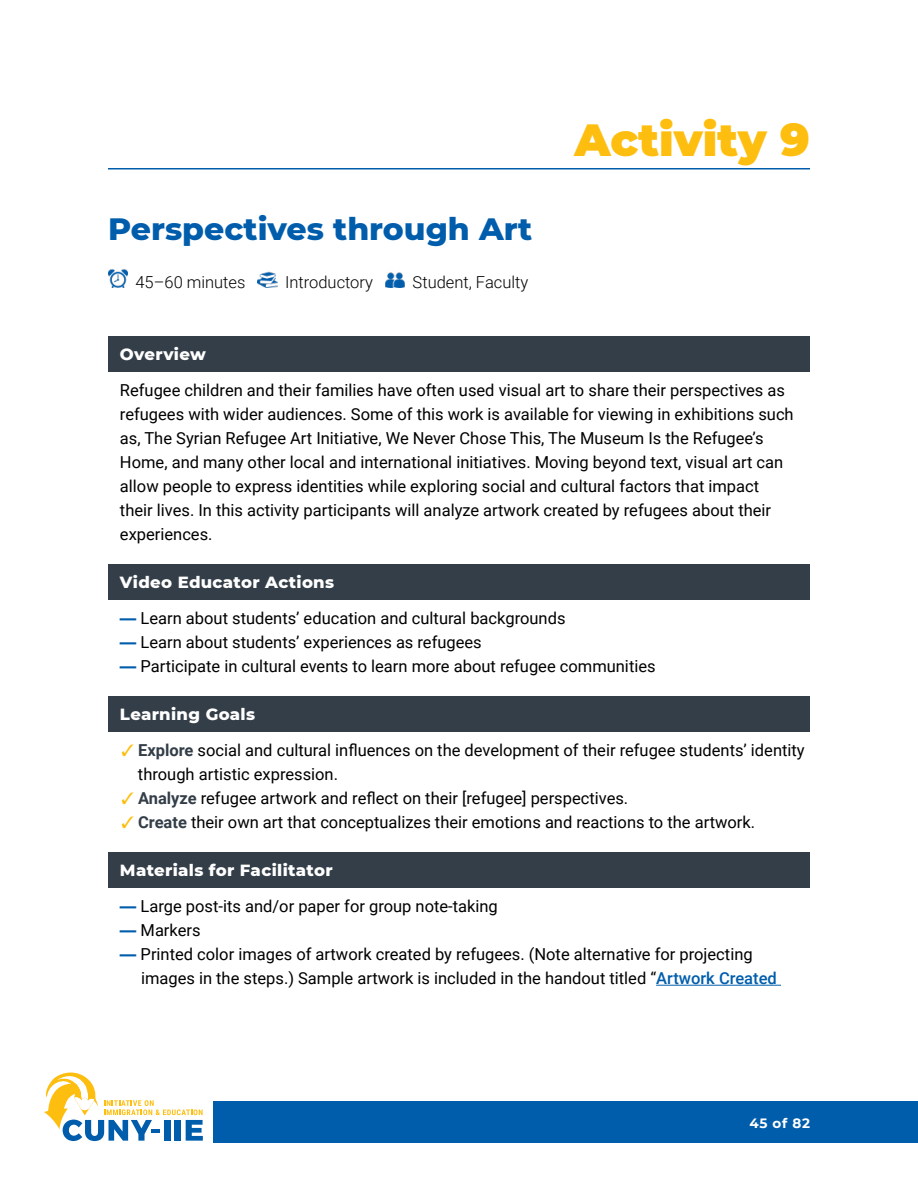
<style>
.page{position:relative;width:918px;height:1188px;background:#fff}
.page>*{position:absolute;margin:0;border:0;box-sizing:border-box;transform-origin:0 0}
.t1{font:900 45px "Montserrat";color:#febe10}
.t2{font:800 31.5px "Montserrat";color:#005dac}
.t3{font:16.5px/24px "Roboto";color:#000}
.t4{font:800 16.5px "Montserrat";letter-spacing:.02em;color:#fff}
.t5{font:300 16.5px "Roboto";color:#000}
.t6{font:700 13.5px "Montserrat";color:#fff}
.s1{font-family:"Montserrat";font-weight:900;color:#005dac}
.s2{color:#febe10}
.s3{font-weight:700;color:#333e48}
.s4{font-weight:500;color:#005dac}
</style>
<div class="page">
<div style="left:213px;top:1101px;width:705px;height:42px;background:#005dac"></div>
<svg style="left:44px;top:1072px;width:159px;height:69px"></svg>
<hr style="left:108px;top:168px;width:702px;height:2px;background:#005dac">
<div style="left:108px;top:336px;width:702px;height:36px;background:#333e48"></div>
<div style="left:108px;top:564px;width:702px;height:36px;background:#333e48"></div>
<div style="left:108px;top:696px;width:702px;height:36px;background:#333e48"></div>
<div style="left:108px;top:852px;width:702px;height:36px;background:#333e48"></div>
<hr style="left:656px;top:985px;width:125px;height:1px;background:#005dac">
<img style="left:108px;top:269px;width:20px;height:19px">
<img style="left:258px;top:271px;width:19px;height:17px">
<img style="left:385px;top:272px;width:20px;height:16px">
<h2 class="t2" style="left:108px;top:206px;width:426px">Perspectives through Art</h2>
<p class="t5" style="left:136px;top:271px;width:111px">45–60 minutes</p>
<p class="t5" style="left:285px;top:271px;width:90px">Introductory</p>
<p class="t5" style="left:413px;top:271px;width:117px">Student, Faculty</p>
<h1 class="t1" style="left:574px;top:106px;width:237px">Activity 9</h1>
<p class="t4" style="left:120px;top:342px;width:87px">Overview</p>
<p class="t3" style="left:120px;top:378px;width:675px">Refugee children and their families have often used visual art to share their perspectives as refugees with wider audiences. Some of this work is available for viewing in exhibitions such as, The Syrian Refugee Art Initiative, We Never Chose This, The Museum Is the Refugee’s Home, and many other local and international initiatives. Moving beyond text, visual art can allow people to express identities while exploring social and cultural factors that impact their lives. In this activity participants will analyze artwork created by refugees about their experiences.</p>
<p class="t4" style="left:120px;top:570px;width:216px">Video Educator Actions</p>
<p class="t3" style="left:120px;top:606px;width:447px"><span class="s1">—</span> Learn about students’ education and cultural backgrounds</p>
<p class="t3" style="left:120px;top:630px;width:363px"><span class="s1">—</span> Learn about students’ experiences as refugees</p>
<p class="t3" style="left:120px;top:654px;width:537px"><span class="s1">—</span> Participate in cultural events to learn more about refugee communities</p>
<p class="t4" style="left:120px;top:702px;width:137px">Learning Goals</p>
<p class="t3" style="left:138px;top:738px;width:668px;text-indent:-16px"><span class="s2">✓</span> <span class="s3">Explore</span> social and cultural influences on the development of their refugee students’ identity through artistic expression.</p>
<p class="t3" style="left:121px;top:786px;width:508px"><span class="s2">✓</span> <span class="s3">Analyze</span> refugee artwork and reflect on their [refugee] perspectives.</p>
<p class="t3" style="left:121px;top:810px;width:635px"><span class="s2">✓</span> <span class="s3">Create</span> their own art that conceptualizes their emotions and reactions to the artwork.</p>
<p class="t4" style="left:120px;top:858px;width:214px">Materials for Facilitator</p>
<p class="t3" style="left:120px;top:894px;width:379px"><span class="s1">—</span> Large post-its and/or paper for group note-taking</p>
<p class="t3" style="left:120px;top:918px;width:82px"><span class="s1">—</span> Markers</p>
<p class="t3" style="left:141px;top:942px;width:637px;text-indent:-21px"><span class="s1">—</span> Printed color images of artwork created by refugees. (Note alternative for projecting images in the steps.) Sample artwork is included in the handout titled “<span class="s4">Artwork Created</span></p>
<p class="t6" style="left:749px;top:1113px;width:62px">45 of 82</p>
</div>
